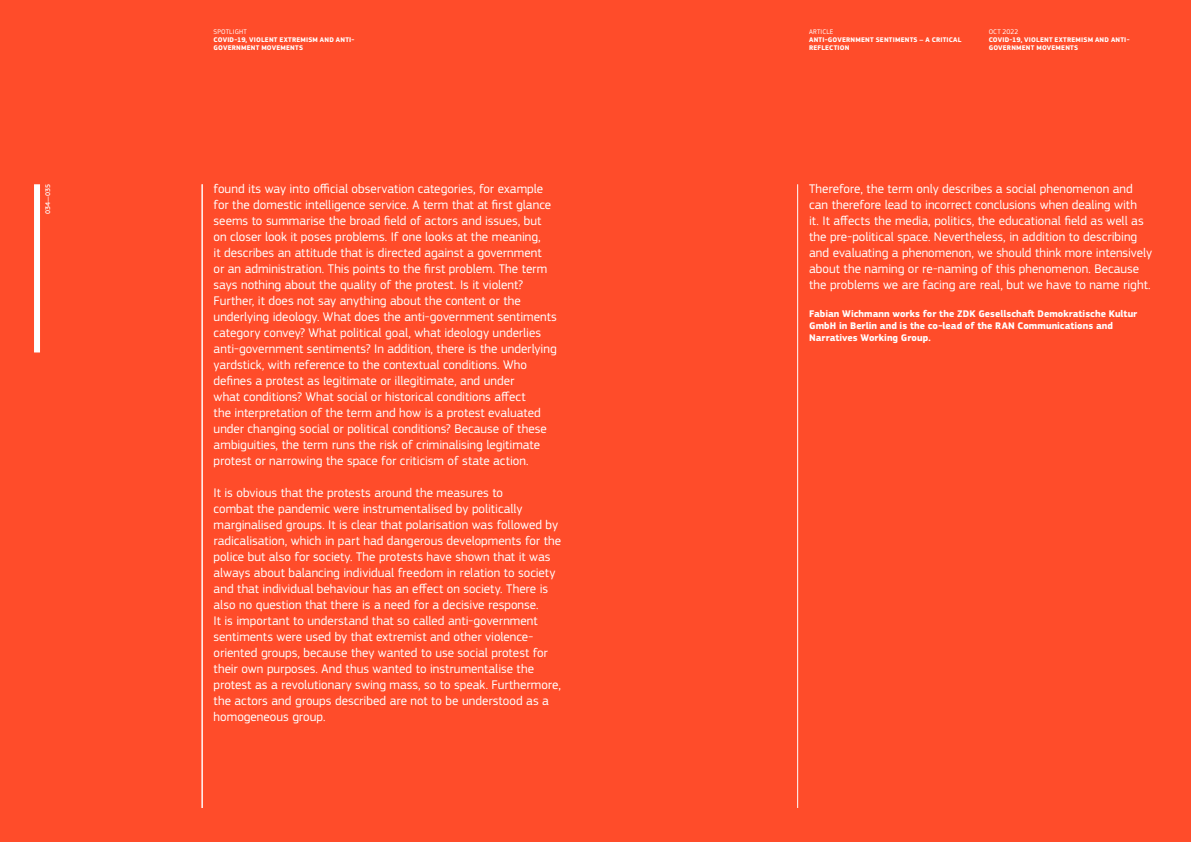
<style>
.page{position:relative;width:1191px;height:842px;background:#ff4c2a}
.page>*{position:absolute;margin:0;border:0;box-sizing:border-box;transform-origin:0 0}
.t1{font:13px/16px "EC Square Sans Pro";color:#fff}
.t2{font:700 10px/12px "EC Square Sans Pro";letter-spacing:.005em;color:#fff}
.t3{font:700 7px/8px "EC Square Sans Pro";letter-spacing:.025em;color:#fff}
.t4{font:7px "EC Square Sans Pro";letter-spacing:.025em;color:#fff}
.t5{font:500 7px "EC Square Sans Pro";letter-spacing:-.005em;color:#fff}
</style>
<div class="page">
<hr style="left:202px;top:184px;width:1px;height:624px;background:#fff">
<hr style="left:797px;top:184px;width:1px;height:624px;background:#fff">
<div style="left:34px;top:184px;width:6px;height:168px;background:#fff"></div>
<p class="t4" style="left:214px;top:27px;width:35px">SPOTLIGHT</p>
<p class="t3" style="left:214px;top:36px;width:142px">COVID-19, VIOLENT EXTREMISM AND ANTI-<br>GOVERNMENT MOVEMENTS</p>
<p class="t5" style="left:44px;top:214px;width:31px;rotate:-90deg">034—035</p>
<p class="t1" style="left:214px;top:181px;width:345px">found its way into official observation categories, for example for the domestic intelligence service. A term that at first glance seems to summarise the broad field of actors and issues, but on closer look it poses problems. If one looks at the meaning,<br>it describes an attitude that is directed against a government<br>or an administration. This points to the first problem. The term says nothing about the quality of the protest. Is it violent?<br>Further, it does not say anything about the content or the underlying ideology. What does the anti-government sentiments category convey? What political goal, what ideology underlies anti-government sentiments? In addition, there is the underlying yardstick, with reference to the contextual conditions. Who defines a protest as legitimate or illegitimate, and under<br>what conditions? What social or historical conditions affect<br>the interpretation of the term and how is a protest evaluated under changing social or political conditions? Because of these ambiguities, the term runs the risk of criminalising legitimate protest or narrowing the space for criticism of state action.</p>
<p class="t1" style="left:214px;top:485px;width:349px">It is obvious that the protests around the measures to<br>combat the pandemic were instrumentalised by politically marginalised groups. It is clear that polarisation was followed by radicalisation, which in part had dangerous developments for the police but also for society. The protests have shown that it was always about balancing individual freedom in relation to society and that individual behaviour has an effect on society. There is also no question that there is a need for a decisive response.<br>It is important to understand that so called anti-government sentiments were used by that extremist and other violence&shy;oriented groups, because they wanted to use social protest for their own purposes. And thus wanted to instrumentalise the protest as a revolutionary swing mass, so to speak. Furthermore, the actors and groups described are not to be understood as a homogeneous group.</p>
<p class="t4" style="left:809px;top:27px;width:26px">ARTICLE</p>
<p class="t3" style="left:809px;top:36px;width:154px">ANTI-GOVERNMENT SENTIMENTS – A CRITICAL<br>REFLECTION</p>
<p class="t4" style="left:988px;top:27px;width:31px">OCT 2022</p>
<p class="t3" style="left:988px;top:36px;width:142px">COVID-19, VIOLENT EXTREMISM AND ANTI-<br>GOVERNMENT MOVEMENTS</p>
<p class="t1" style="left:809px;top:181px;width:344px">Therefore, the term only describes a social phenomenon and can therefore lead to incorrect conclusions when dealing with<br>it. It affects the media, politics, the educational field as well as the pre-political space. Nevertheless, in addition to describing and evaluating a phenomenon, we should think more intensively about the naming or re-naming of this phenomenon. Because the problems we are facing are real, but we have to name right.</p>
<p class="t2" style="left:809px;top:308px;width:330px">Fabian Wichmann works for the ZDK Gesellschaft Demokratische Kultur<br>GmbH in Berlin and is the co-lead of the RAN Communications and<br>Narratives Working Group.</p>
</div>
